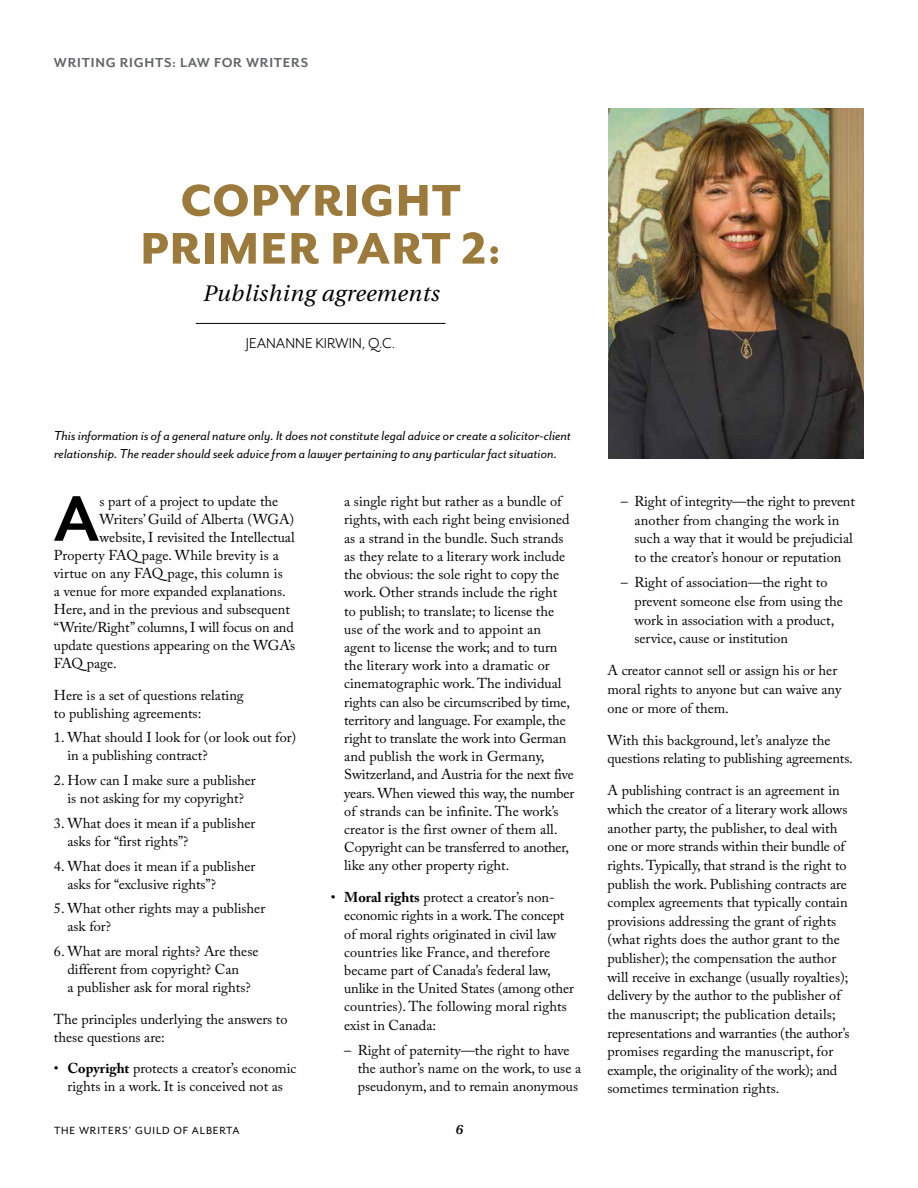
<style>
.page{position:relative;width:918px;height:1188px;background:#fff}
.page>*{position:absolute;margin:0;border:0;box-sizing:border-box;transform-origin:0 0}
.t1{font:700 74.25px "Mr Eaves San OT";color:#000}
.t2{font:800 51px/48px "Mr Eaves San OT";letter-spacing:.02em;color:#9c7a3b;text-align:center}
.t3{font:italic 22.5px "Utopia";letter-spacing:.02em;color:#000}
.t4{font:16.5px "Mr Eaves San OT";color:#000}
.t5{font:italic 15px/18px "Mr Eaves San OT";color:#000}
.t6{font:700 15px "Mr Eaves San OT";letter-spacing:.05em;color:#636466}
.t7{font:14.25px/18.1px "Adobe Caslon Pro";color:#000}
.t8{font:italic 600 13.5px "Utopia";color:#000}
.t9{font:12px "Mr Eaves San OT";letter-spacing:.07em;color:#000}
.s1{font-weight:700}
</style>
<div class="page">
<img style="left:608px;top:108px;width:256px;height:351px">
<hr style="left:196px;top:323px;width:250px;height:1px;background:#000">
<p class="t6" style="left:54px;top:54px;width:256px">WRITING RIGHTS: LAW FOR WRITERS</p>
<h2 class="t2" style="left:140px;top:177px;width:362px">COPYRIGHT<br>PRIMER PART 2:</h2>
<h3 class="t3" style="left:202px;top:281px;width:238px">Publishing agreements</h3>
<p class="t4" style="left:246px;top:334px;width:151px">JEANANNE KIRWIN, Q.C.</p>
<p class="t5" style="left:54px;top:427px;width:518px">This information is of a general nature only. It does not constitute legal advice or create a solicitor-client relationship. The reader should seek advice from a lawyer pertaining to any particular fact situation.</p>
<h1 class="t1" style="left:53px;top:478px;width:48px">A</h1>
<p class="t7" style="left:100px;top:492px;width:180px">s part of a project to update the</p>
<p class="t7" style="left:100px;top:510px;width:196px">Writers’ Guild of Alberta (WGA)</p>
<p class="t7" style="left:100px;top:528px;width:197px">website, I revisited the Intellectual</p>
<p class="t7" style="left:54px;top:546px;width:226px">Property FAQ page. While brevity is a</p>
<p class="t7" style="left:54px;top:564px;width:230px">virtue on any FAQ page, this column is</p>
<p class="t7" style="left:54px;top:582px;width:233px">a venue for more expanded explanations.</p>
<p class="t7" style="left:54px;top:600px;width:237px">Here, and in the previous and subsequent</p>
<p class="t7" style="left:54px;top:618px;width:241px">“Write/Right” columns, I will focus on and</p>
<p class="t7" style="left:54px;top:636px;width:243px">update questions appearing on the WGA’s</p>
<p class="t7" style="left:54px;top:654px;width:64px">FAQ page.</p>
<p class="t7" style="left:54px;top:686px;width:191px">Here is a set of questions relating to publishing agreements:</p>
<p class="t7" style="left:67px;top:729px;width:230px;text-indent:-13px">1. What should I look for (or look out for) in a publishing contract?</p>
<p class="t7" style="left:54px;top:771px;width:203px;text-align:center">2. How can I make sure a publisher is not asking for my copyright?</p>
<p class="t7" style="left:67px;top:814px;width:189px;text-indent:-13px">3. What does it mean if a publisher asks for “first rights”?</p>
<p class="t7" style="left:67px;top:857px;width:189px;text-indent:-13px">4. What does it mean if a publisher asks for “exclusive rights”?</p>
<p class="t7" style="left:67px;top:900px;width:199px;text-indent:-13px">5. What other rights may a publisher ask for?</p>
<p class="t7" style="left:54px;top:942px;width:206px;text-align:center">6. What are moral rights? Are these different from copyright? Can<br>a publisher ask for moral rights?</p>
<p class="t7" style="left:54px;top:1010px;width:235px">The principles underlying the answers to these questions are:</p>
<p class="t7" style="left:54px;top:1059px;width:244px;text-align:center">• <span class="s1">Copyright</span> protects a creator’s economic rights in a work. It is conceived not as</p>
<p class="t7" style="left:344px;top:492px;width:232px">a single right but rather as a bundle of rights, with each right being envisioned as a strand in the bundle. Such strands as they relate to a literary work include the obvious: the sole right to copy the work. Other strands include the right<br>to publish; to translate; to license the use of the work and to appoint an agent to license the work; and to turn the literary work into a dramatic or cinematographic work. The individual rights can also be circumscribed by time, territory and language. For example, the right to translate the work into German and publish the work in Germany, Switzerland, and Austria for the next five years. When viewed this way, the number of strands can be infinite. The work’s creator is the first owner of them all.<br>Copyright can be transferred to another, like any other property right.</p>
<p class="t7" style="left:344px;top:888px;width:231px;text-indent:-13px">• <span class="s1">Moral rights</span> protect a creator’s non&shy;economic rights in a work. The concept of moral rights originated in civil law countries like France, and therefore became part of Canada’s federal law, unlike in the United States (among other countries). The following moral rights exist in Canada:</p>
<p class="t7" style="left:358px;top:1041px;width:225px;text-indent:-13px">– Right of paternity—the right to have the author’s name on the work, to use a pseudonym, and to remain anonymous</p>
<p class="t9" style="left:54px;top:1124px;width:187px">THE WRITERS’ GUILD OF ALBERTA</p>
<p class="t8" style="left:455px;top:1122px;width:9px">6</p>
<p class="t7" style="left:634px;top:492px;width:222px;line-height:18.6px;text-indent:-13px">– Right of integrity—the right to prevent another from changing the work in such a way that it would be prejudicial to the creator’s honour or reputation</p>
<p class="t7" style="left:634px;top:573px;width:210px;line-height:18.6px;text-indent:-13px">– Right of association—the right to prevent someone else from using the work in association with a product, service, cause or institution</p>
<p class="t7" style="left:607px;top:661px;width:235px;line-height:18.6px">A creator cannot sell or assign his or her moral rights to anyone but can waive any one or more of them.</p>
<p class="t7" style="left:607px;top:730px;width:247px;line-height:18.6px">With this background, let’s analyze the questions relating to publishing agreements.</p>
<p class="t7" style="left:607px;top:781px;width:244px;line-height:18.6px">A publishing contract is an agreement in which the creator of a literary work allows another party, the publisher, to deal with one or more strands within their bundle of rights. Typically, that strand is the right to publish the work. Publishing contracts are complex agreements that typically contain provisions addressing the grant of rights (what rights does the author grant to the publisher); the compensation the author will receive in exchange (usually royalties); delivery by the author to the publisher of the manuscript; the publication details; representations and warranties (the author’s promises regarding the manuscript, for example, the originality of the work); and sometimes termination rights.</p>
</div>
